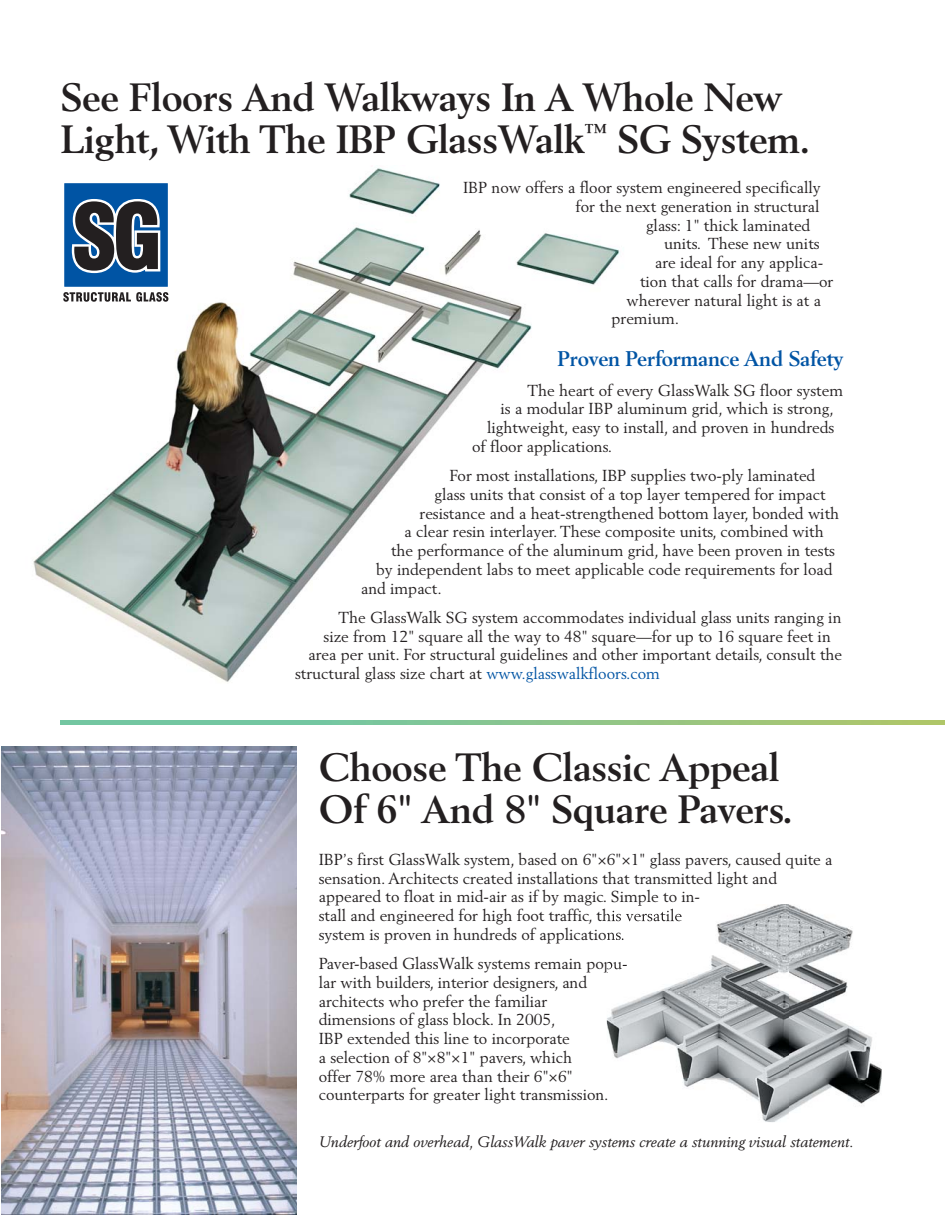
<style>
.page{position:relative;width:945px;height:1215px;background:#fff}
.page>*{position:absolute;margin:0;border:0;box-sizing:border-box;transform-origin:0 0}
.t1{font:700 39px/42px "Berling";letter-spacing:-.01em;color:#231f20}
.t2{font:700 21px "Berling";letter-spacing:-.01em;color:#0054a4}
.t3{font:15.75px/18.8px "Berling";color:#231f20}
.t4{font:italic 15px "Berling";color:#231f20}
.s1{color:#0054a4}
</style>
<div class="page">
<img style="left:33px;top:168px;width:587px;height:514px">
<svg style="left:61px;top:720px;width:884px;height:4px;background:#8ac58c"></svg>
<img style="left:1px;top:746px;width:295px;height:469px">
<div style="left:61px;top:180px;width:110px;height:126px;background:#fff"></div>
<div style="left:62px;top:181px;width:108px;height:108px;background:#0054a4;border:2px solid #fff"></div>
<svg style="left:71px;top:199px;width:90px;height:75px"></svg>
<svg style="left:63px;top:292px;width:105px;height:10px"></svg>
<img style="left:607px;top:904px;width:275px;height:175px">
<img style="left:683px;top:1079px;width:199px;height:43px">
<img style="left:607px;top:904px;width:93px;height:2px">
<img style="left:607px;top:909px;width:75px;height:16px">
<img style="left:607px;top:927px;width:17px;height:16px">
<img style="left:607px;top:957px;width:20px;height:16px">
<h1 class="t1" style="left:61px;top:79px;width:751px">See Floors And Walkways In A Whole New<br>Light, With The IBP GlassWalk<sup>™</sup> SG System.</h1>
<p class="t3" style="left:463px;top:179px;width:359px">IBP now offers a floor system engineered specifically</p>
<p class="t3" style="left:576px;top:198px;width:245px">for the next generation in structural</p>
<p class="t3" style="left:646px;top:217px;width:166px">glass: 1" thick laminated</p>
<p class="t3" style="left:664px;top:236px;width:157px">units. These new units</p>
<p class="t3" style="left:655px;top:254px;width:170px">are ideal for any applica-</p>
<p class="t3" style="left:640px;top:273px;width:195px">tion that calls for drama—or</p>
<p class="t3" style="left:627px;top:292px;width:196px">wherever natural light is at a</p>
<p class="t3" style="left:612px;top:311px;width:69px">premium.</p>
<h2 class="t2" style="left:558px;top:350px;width:288px">Proven Performance And Safety</h2>
<p class="t3" style="left:528px;top:382px;width:317px">The heart of every GlassWalk SG floor system</p>
<p class="t3" style="left:501px;top:401px;width:335px">is a modular IBP aluminum grid, which is strong,</p>
<p class="t3" style="left:487px;top:419px;width:349px">lightweight, easy to install, and proven in hundreds</p>
<p class="t3" style="left:472px;top:438px;width:142px">of floor applications.</p>
<p class="t3" style="left:450px;top:467px;width:367px">For most installations, IBP supplies two-ply laminated</p>
<p class="t3" style="left:435px;top:486px;width:393px">glass units that consist of a top layer tempered for impact</p>
<p class="t3" style="left:420px;top:505px;width:421px">resistance and a heat-strengthened bottom layer, bonded with</p>
<p class="t3" style="left:405px;top:524px;width:421px">a clear resin interlayer. These composite units, combined with</p>
<p class="t3" style="left:391px;top:542px;width:445px">the performance of the aluminum grid, have been proven in tests</p>
<p class="t3" style="left:376px;top:561px;width:458px">by independent labs to meet applicable code requirements for load</p>
<p class="t3" style="left:361px;top:580px;width:82px">and impact.</p>
<p class="t3" style="left:339px;top:609px;width:504px">The GlassWalk SG system accommodates individual glass units ranging in</p>
<p class="t3" style="left:324px;top:628px;width:509px">size from 12" square all the way to 48" square—for up to 16 square feet in</p>
<p class="t3" style="left:309px;top:647px;width:535px">area per unit. For structural guidelines and other important details, consult the</p>
<p class="t3" style="left:295px;top:665px;width:366px">structural glass size chart at <span class="s1">www.glasswalkfloors.com</span></p>
<h1 class="t1" style="left:319px;top:749px;width:476px">Choose The Classic Appeal<br>Of 6" And 8" Square Pavers.</h1>
<p class="t3" style="left:319px;top:851px;width:515px">IBP’s first GlassWalk system, based on 6"×6"×1" glass pavers, caused quite a sensation. Architects created installations that transmitted light and appeared to float in mid-air as if by magic. Simple to in-<br>stall and engineered for high foot traffic, this versatile<br>system is proven in hundreds of applications.</p>
<p class="t3" style="left:319px;top:955px;width:310px">Paver-based GlassWalk systems remain popu&shy;lar with builders, interior designers, and architects who prefer the familiar dimensions of glass block. In 2005,<br>IBP extended this line to incorporate<br>a selection of 8"×8"×1" pavers, which<br>offer 78% more area than their 6"×6" counterparts for greater light transmission.</p>
<p class="t4" style="left:319px;top:1135px;width:536px">Underfoot and overhead, GlassWalk paver systems create a stunning visual statement.</p>
</div>
